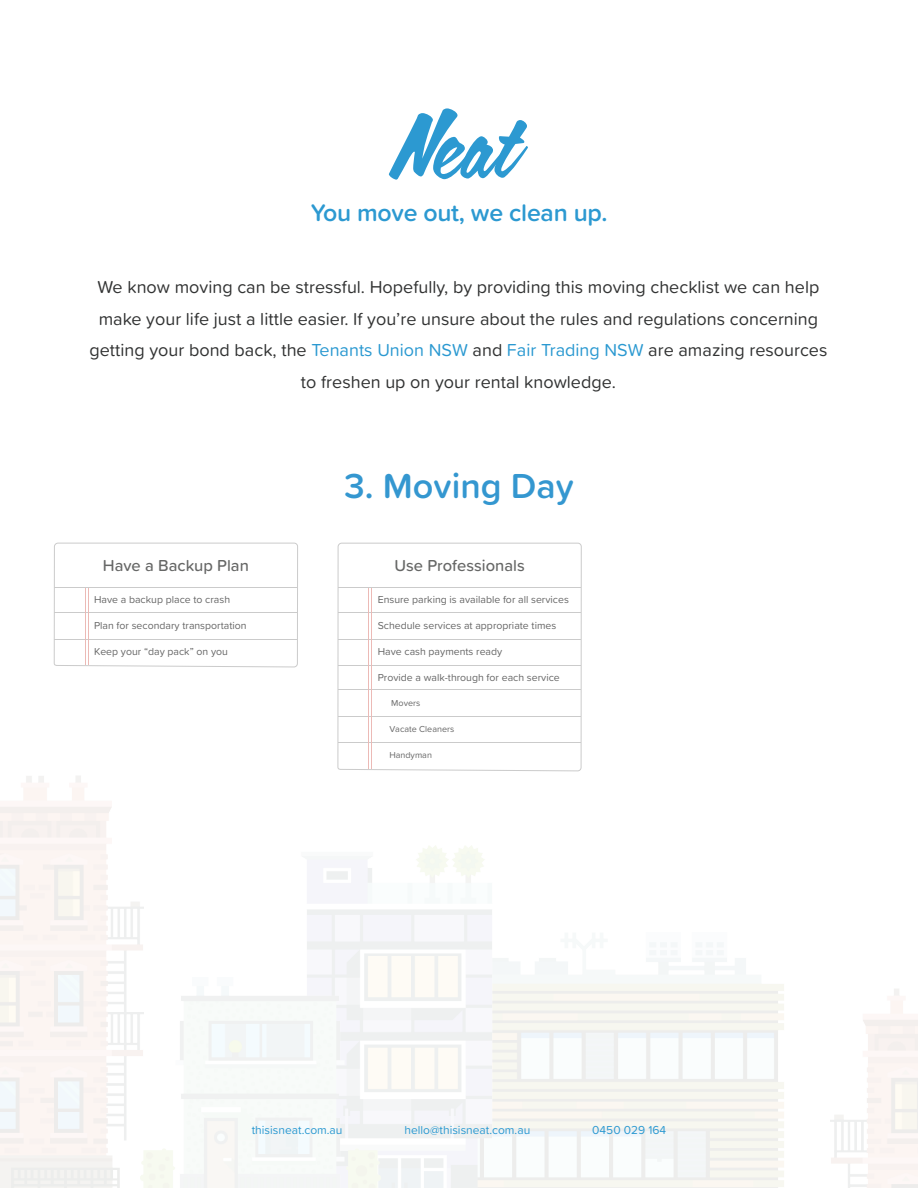
<style>
.page{position:relative;width:918px;height:1188px;background:#fff}
.page>*{position:absolute;margin:0;border:0;box-sizing:border-box;transform-origin:0 0}
.t1{font:83.7px "Calgary Script OT";color:#2c99d1}
.t2{font:600 36px "Proxima Soft";color:#3497d0}
.t3{font:600 24.9px "Proxima Soft";letter-spacing:-.01em;color:#2c99d1}
.t4{font:18px/31.5px "Proxima Soft";color:#323333;text-align:center}
.t5{font:500 16.5px "Proxima Soft";color:#666766}
.t6{font:12px "Proxima Soft";color:#2b99d1}
.t7{font:10.5px "Proxima Soft";color:#676767}
.t8{font:9px "Proxima Soft";color:#676767}
.s1{color:#2b99d1}
</style>
<div class="page">
<img style="left:140px;top:978px;width:241px;height:210px">
<svg style="left:54px;top:543px;width:244px;height:124px"></svg>
<svg style="left:338px;top:543px;width:244px;height:228px"></svg>
<hr style="left:54px;top:612px;width:243px;height:1px;background:#cbcbcb">
<hr style="left:54px;top:640px;width:243px;height:1px;background:#cbcbcb">
<hr style="left:85px;top:589px;width:1px;height:76px;background:#ecbab6">
<hr style="left:88px;top:589px;width:1px;height:76px;background:#ecbab6">
<hr style="left:54px;top:588px;width:243px;height:1px;background:#cbcbcb">
<hr style="left:338px;top:612px;width:243px;height:1px;background:#cbcbcb">
<hr style="left:338px;top:640px;width:243px;height:1px;background:#cbcbcb">
<hr style="left:338px;top:665px;width:243px;height:1px;background:#cbcbcb">
<hr style="left:338px;top:689px;width:243px;height:1px;background:#cbcbcb">
<hr style="left:338px;top:716px;width:243px;height:1px;background:#cbcbcb">
<hr style="left:338px;top:743px;width:243px;height:1px;background:#cbcbcb">
<hr style="left:369px;top:589px;width:1px;height:180px;background:#ecbab6">
<hr style="left:371px;top:589px;width:1px;height:180px;background:#ecbab6">
<hr style="left:338px;top:588px;width:243px;height:1px;background:#cbcbcb">
<h1 class="t1" style="left:392px;top:92px;width:124px">Neat</h1>
<h3 class="t3" style="left:311px;top:194px;width:299px">You move out, we clean up.</h3>
<p class="t4" style="left:89px;top:271px;width:740px">We know moving can be stressful. Hopefully, by providing this moving checklist we can help make your life just a little easier. If you’re unsure about the rules and regulations concerning getting your bond back, the <span class="s1">Tenants Union NSW</span> and <span class="s1">Fair Trading NSW</span> are amazing resources to freshen up on your rental knowledge.</p>
<p class="t5" style="left:103px;top:553px;width:148px">Have a Backup Plan</p>
<p class="t7" style="left:94px;top:591px;width:138px">Have a backup place to crash</p>
<p class="t7" style="left:94px;top:617px;width:154px">Plan for secondary transportation</p>
<p class="t7" style="left:94px;top:643px;width:135px">Keep your “day pack” on you</p>
<h2 class="t2" style="left:344px;top:459px;width:231px">3. Moving Day</h2>
<p class="t5" style="left:394px;top:553px;width:132px">Use Professionals</p>
<p class="t7" style="left:378px;top:591px;width:193px">Ensure parking is available for all services</p>
<p class="t7" style="left:378px;top:617px;width:180px">Schedule services at appropriate times</p>
<p class="t7" style="left:378px;top:643px;width:126px">Have cash payments ready</p>
<p class="t7" style="left:378px;top:669px;width:184px">Provide a walk-through for each service</p>
<p class="t8" style="left:391px;top:697px;width:31px">Movers</p>
<p class="t8" style="left:389px;top:723px;width:66px">Vacate Cleaners</p>
<p class="t8" style="left:389px;top:749px;width:44px">Handyman</p>
<p class="t6" style="left:252px;top:1121px;width:92px">thisisneat.com.au</p>
<p class="t6" style="left:405px;top:1121px;width:127px">hello@thisisneat.com.au</p>
<p class="t6" style="left:592px;top:1121px;width:75px">0450 029 164</p>
</div>
